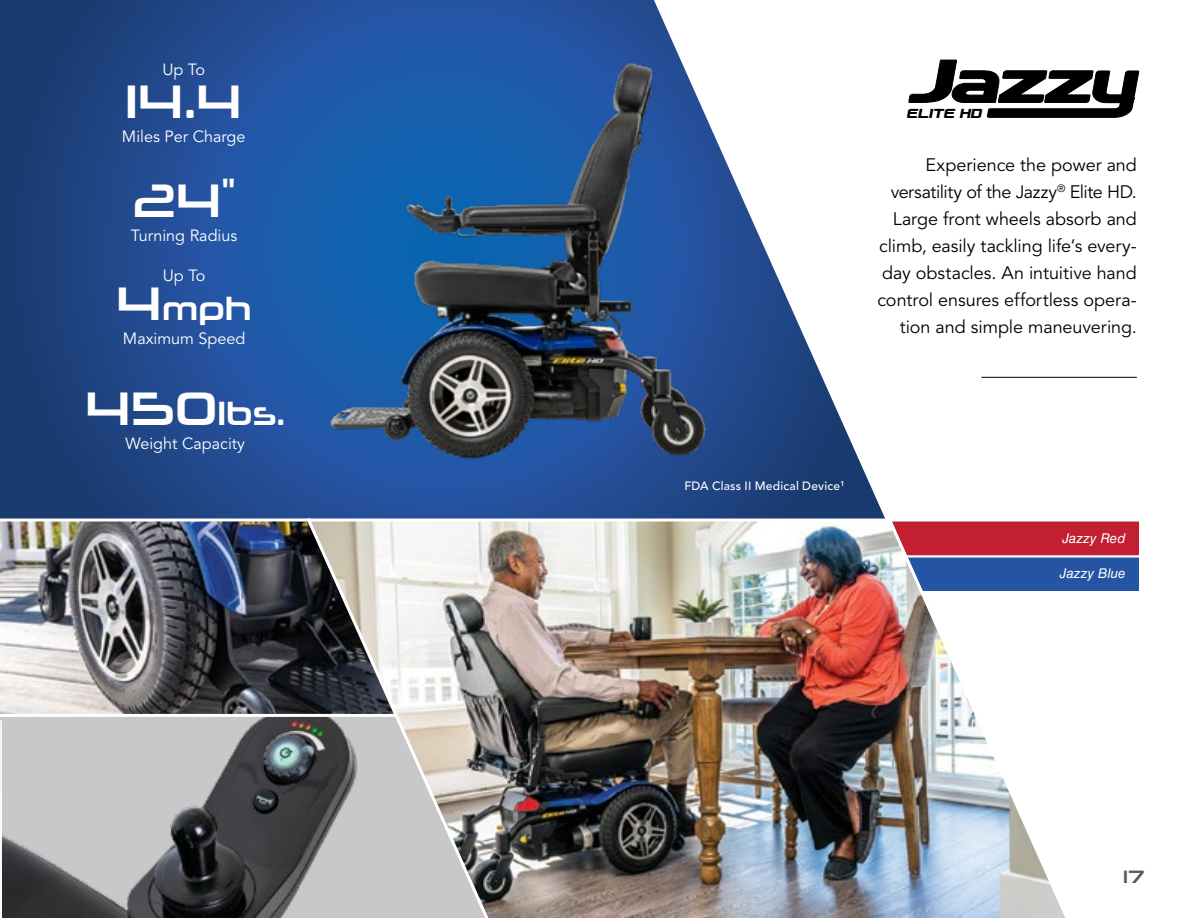
<style>
.page{position:relative;width:1188px;height:918px;background:#fff}
.page>*{position:absolute;margin:0;border:0;box-sizing:border-box;transform-origin:0 0}
.t1{font:47.25px "Neuropolitical Rg";color:#fff}
.t2{font:32.4px "Neuropolitical Rg";color:#fff}
.t3{font:18px/27px "Avenir LT Std";letter-spacing:-.005em;color:#000;text-align:right}
.t4{font:18px "Neuropolitical Rg";color:#58595b}
.t5{font:16.2px "Avenir LT Std";color:#fff}
.t6{font:italic 13.95px "Charlie Brown M54";color:#000}
.t7{font:italic 13.5px "Helvetica LT Std";color:#fff}
.t8{font:500 12px "Avenir LT Std";letter-spacing:.02em;color:#fff}
.s1{font-size:47.25px}
</style>
<div class="page">
<div style="left:853px;top:555px;width:285px;height:36px;background:#2654a5"></div>
<div style="left:856px;top:520px;width:282px;height:36px;background:#c22032"></div>
<img style="left:0;top:717px;width:304px;height:201px">
<img style="left:0;top:522px;width:304px;height:192px">
<img style="left:503px;top:522px;width:144px;height:396px">
<svg style="left:0;top:0;width:647px;height:519px;background:#20498c"></svg>
<img style="left:291px;top:38px;width:356px;height:452px">
<svg style="left:304px;top:514px;width:199px;height:404px"></svg>
<img style="left:647px;top:0;width:436px;height:918px">
<hr style="left:981px;top:377px;width:156px;height:1px;background:#000">
<svg style="left:908px;top:57px;width:231px;height:61px"></svg>
<img style="left:0;top:720px;width:1px;height:198px">
<hr style="left:0;top:714px;width:395px;height:3px;background:#fff">
<hr style="left:0;top:519px;width:1167px;height:3px;background:#fff">
<hr style="left:891px;top:555px;width:254px;height:3px;background:#fff">
<p class="t5" style="left:162px;top:60px;width:44px">Up To</p>
<h1 class="t1" style="left:125px;top:72px;width:118px">14.4</h1>
<p class="t5" style="left:122px;top:127px;width:125px">Miles Per Charge</p>
<h1 class="t1" style="left:133px;top:170px;width:104px">24<sup>"</sup></h1>
<p class="t5" style="left:131px;top:226px;width:108px">Turning Radius</p>
<p class="t5" style="left:163px;top:266px;width:44px">Up To</p>
<h2 class="t2" style="left:117px;top:288px;width:137px"><span class="s1">4</span>mph</h2>
<p class="t5" style="left:123px;top:329px;width:124px">Maximum Speed</p>
<h2 class="t2" style="left:85px;top:393px;width:201px"><span class="s1">450</span>lbs.</h2>
<p class="t5" style="left:125px;top:435px;width:121px">Weight Capacity</p>
<p class="t6" style="left:907px;top:108px;width:78px">ELITE HD</p>
<p class="t3" style="left:877px;top:152px;width:261px">Experience the power and versatility of the Jazzy<sup>®</sup> Elite HD.<br>Large front wheels absorb and climb, easily tackling life’s every&shy;day obstacles. An intuitive hand control ensures effortless opera&shy;tion and simple maneuvering.</p>
<p class="t8" style="left:685px;top:479px;width:161px">FDA Class II Medical Device<sup>1</sup></p>
<p class="t7" style="left:1062px;top:530px;width:65px">Jazzy Red</p>
<p class="t7" style="left:1060px;top:565px;width:67px">Jazzy Blue</p>
<p class="t4" style="left:1123px;top:865px;width:23px">17</p>
</div>
